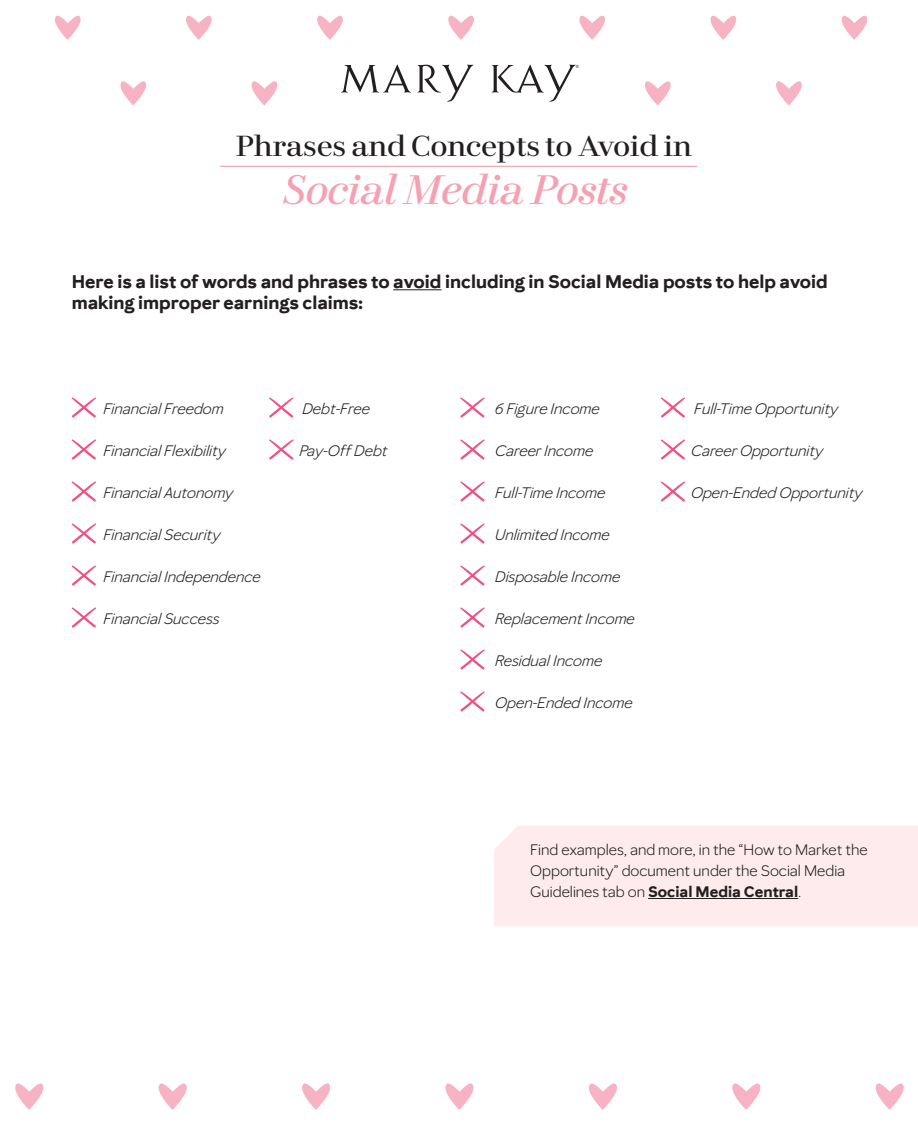
<style>
.page{position:relative;width:918px;height:1134px;background:#fff}
.page>*{position:absolute;margin:0;border:0;box-sizing:border-box;transform-origin:0 0}
.t1{font:italic 500 40.5px "Mary Kay Serif 020";letter-spacing:-.01em;color:#f6a1b3}
.t2{font:500 28.5px "Mary Kay Serif 020";letter-spacing:-.01em;color:#231f20}
.t3{font:700 18px/21px "Mary Kay Sans";color:#231f20}
.t4{font:italic 15px "Mary Kay Sans";color:#231f20}
.t5{font:15px/21px "Mary Kay Sans";color:#231f20}
.s1{font-weight:700}
</style>
<div class="page">
<div style="left:494px;top:826px;width:424px;height:100px;background:#fdebee"></div>
<svg style="left:445px;top:1083px;width:29px;height:27px"></svg>
<svg style="left:302px;top:1083px;width:28px;height:27px"></svg>
<svg style="left:159px;top:1083px;width:28px;height:27px"></svg>
<svg style="left:15px;top:1083px;width:28px;height:27px"></svg>
<svg style="left:732px;top:1083px;width:28px;height:27px"></svg>
<svg style="left:876px;top:1083px;width:28px;height:27px"></svg>
<svg style="left:589px;top:1083px;width:28px;height:27px"></svg>
<hr style="left:220px;top:166px;width:477px;height:1px;background:#f6a1b3">
<svg style="left:252px;top:81px;width:25px;height:25px"></svg>
<svg style="left:120px;top:81px;width:26px;height:25px"></svg>
<svg style="left:645px;top:81px;width:26px;height:25px"></svg>
<svg style="left:776px;top:81px;width:26px;height:25px"></svg>
<svg style="left:448px;top:16px;width:26px;height:24px"></svg>
<svg style="left:317px;top:16px;width:26px;height:24px"></svg>
<svg style="left:186px;top:16px;width:26px;height:24px"></svg>
<svg style="left:55px;top:16px;width:26px;height:24px"></svg>
<svg style="left:710px;top:16px;width:26px;height:24px"></svg>
<svg style="left:842px;top:16px;width:25px;height:24px"></svg>
<svg style="left:579px;top:16px;width:26px;height:24px"></svg>
<svg style="left:341px;top:64px;width:70px;height:29px"></svg>
<svg style="left:418px;top:65px;width:56px;height:37px"></svg>
<svg style="left:492px;top:65px;width:87px;height:37px"></svg>
<hr style="left:393px;top:289px;width:49px;height:1px;background:#231f20">
<hr style="left:648px;top:898px;width:150px;height:1px;background:#231f20">
<svg style="left:72px;top:397px;width:24px;height:21px"></svg>
<svg style="left:269px;top:397px;width:24px;height:21px"></svg>
<svg style="left:460px;top:397px;width:25px;height:21px"></svg>
<svg style="left:661px;top:397px;width:24px;height:21px"></svg>
<svg style="left:72px;top:439px;width:24px;height:21px"></svg>
<svg style="left:269px;top:439px;width:24px;height:21px"></svg>
<svg style="left:460px;top:439px;width:25px;height:21px"></svg>
<svg style="left:661px;top:439px;width:24px;height:21px"></svg>
<svg style="left:72px;top:481px;width:24px;height:21px"></svg>
<svg style="left:460px;top:481px;width:25px;height:21px"></svg>
<svg style="left:661px;top:481px;width:24px;height:21px"></svg>
<svg style="left:72px;top:523px;width:24px;height:21px"></svg>
<svg style="left:460px;top:523px;width:25px;height:21px"></svg>
<svg style="left:72px;top:565px;width:24px;height:21px"></svg>
<svg style="left:460px;top:565px;width:25px;height:21px"></svg>
<svg style="left:460px;top:649px;width:25px;height:21px"></svg>
<svg style="left:72px;top:607px;width:24px;height:21px"></svg>
<svg style="left:460px;top:607px;width:25px;height:21px"></svg>
<svg style="left:460px;top:691px;width:25px;height:21px"></svg>
<h2 class="t2" style="left:236px;top:127px;width:458px">Phrases and Concepts to Avoid in</h2>
<h1 class="t1" style="left:284px;top:164px;width:346px">Social Media Posts</h1>
<p class="t3" style="left:72px;top:271px;width:758px">Here is a list of words and phrases to avoid including in Social Media posts to help avoid making improper earnings claims:</p>
<p class="t4" style="left:104px;top:400px;width:122px">Financial Freedom</p>
<p class="t4" style="left:104px;top:442px;width:124px">Financial Flexibility</p>
<p class="t4" style="left:104px;top:484px;width:131px">Financial Autonomy</p>
<p class="t4" style="left:104px;top:526px;width:119px">Financial Security</p>
<p class="t4" style="left:104px;top:568px;width:159px">Financial Independence</p>
<p class="t4" style="left:104px;top:610px;width:118px">Financial Success</p>
<p class="t4" style="left:302px;top:400px;width:69px">Debt-Free</p>
<p class="t4" style="left:299px;top:442px;width:90px">Pay-Off Debt</p>
<p class="t4" style="left:495px;top:400px;width:106px">6 Figure Income</p>
<p class="t4" style="left:495px;top:442px;width:100px">Career Income</p>
<p class="t4" style="left:495px;top:484px;width:112px">Full-Time Income</p>
<p class="t4" style="left:495px;top:526px;width:116px">Unlimited Income</p>
<p class="t4" style="left:495px;top:568px;width:127px">Disposable Income</p>
<p class="t4" style="left:495px;top:610px;width:141px">Replacement Income</p>
<p class="t4" style="left:495px;top:652px;width:109px">Residual Income</p>
<p class="t4" style="left:495px;top:694px;width:139px">Open-Ended Income</p>
<p class="t4" style="left:694px;top:400px;width:146px">Full-Time Opportunity</p>
<p class="t4" style="left:691px;top:442px;width:134px">Career Opportunity</p>
<p class="t4" style="left:691px;top:484px;width:173px">Open-Ended Opportunity</p>
<p class="t5" style="left:530px;top:839px;width:339px">Find examples, and more, in the “How to Market the<br>Opportunity” document under the Social Media<br>Guidelines tab on <span class="s1">Social Media Central</span>.</p>
</div>
